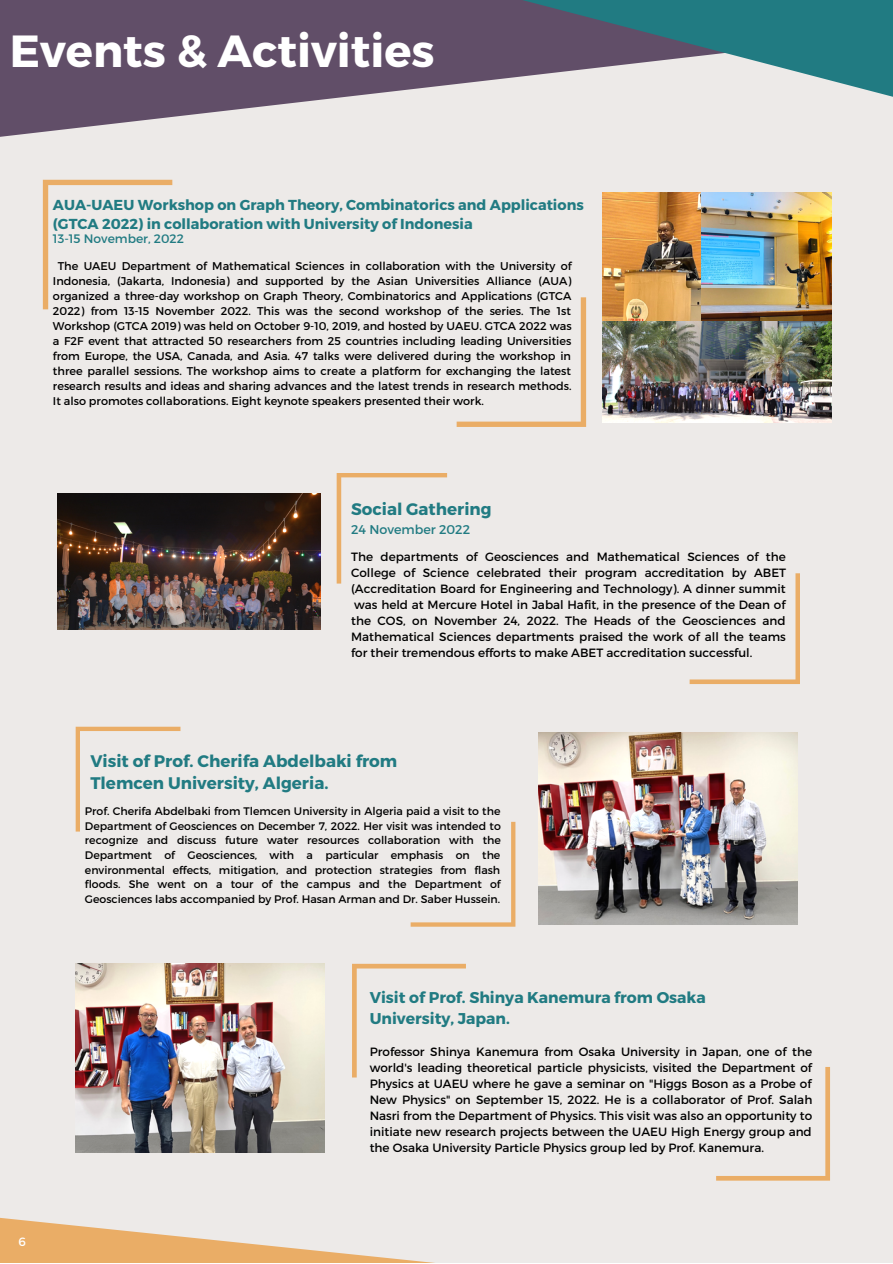
<style>
.page{position:relative;width:893px;height:1264px;background:#fff}
.page>*{position:absolute;margin:0;border:0;box-sizing:border-box;transform-origin:0 0}
.t1{font:700 45px "Montserrat";color:#fff}
.t2{font:700 16.8px/22.5px "Montserrat";color:#217b82}
.t3{font:700 16.65px "Montserrat";color:#217b82}
.t4{font:700 15.6px/21.3px "Montserrat";color:#217b82}
.t5{font:700 14.4px/19.4px "Montserrat";color:#217b82}
.t6{font:12.6px "Montserrat";color:#217b82}
.t7{font:12.3px "Montserrat";color:#217b82}
.t8{font:12px/15.9px "Montserrat";color:#000;text-align:justify}
.t9{font:12px "Montserrat";color:#fff}
.t10{font:11.25px/15px "Montserrat";color:#000;text-align:justify}
.t11{font:10.95px/14.5px "Montserrat";color:#000;text-align:justify}
</style>
<div class="page">
<div style="left:0;top:0;width:892px;height:1262px;background:#edeae8"></div>
<svg style="left:0;top:0;width:197px;height:137px;background:#6c5b72"></svg>
<svg style="left:197px;top:0;width:695px;height:238px"></svg>
<svg style="left:0;top:1217px;width:425px;height:45px"></svg>
<svg style="left:689px;top:573px;width:110px;height:111px"></svg>
<svg style="left:336px;top:473px;width:111px;height:110px"></svg>
<svg style="left:410px;top:821px;width:105px;height:105px"></svg>
<svg style="left:76px;top:726px;width:104px;height:105px"></svg>
<svg style="left:456px;top:297px;width:130px;height:130px"></svg>
<svg style="left:43px;top:180px;width:129px;height:129px"></svg>
<img style="left:602px;top:321px;width:229px;height:101px">
<img style="left:602px;top:192px;width:99px;height:129px">
<img style="left:701px;top:192px;width:130px;height:129px">
<img style="left:57px;top:493px;width:263px;height:136px">
<img style="left:538px;top:732px;width:259px;height:192px">
<svg style="left:716px;top:1067px;width:114px;height:113px"></svg>
<svg style="left:352px;top:963px;width:114px;height:114px"></svg>
<img style="left:75px;top:963px;width:250px;height:189px">
<h1 class="t1" style="left:10px;top:22px;width:426px">Events &amp; Activities</h1>
<p class="t5" style="left:53px;top:194px;width:532px">AUA-UAEU Workshop on Graph Theory, Combinatorics and Applications (GTCA 2022) in collaboration with University of Indonesia</p>
<p class="t7" style="left:53px;top:231px;width:132px">13-15 November, 2022</p>
<p class="t10" style="left:53px;top:258px;width:520px;text-indent:5px">The UAEU Department of Mathematical Sciences in collaboration with the University of Indonesia, (Jakarta, Indonesia) and supported by the Asian Universities Alliance (AUA) organized a three-day workshop on Graph Theory, Combinatorics and Applications (GTCA 2022) from 13-15 November 2022. This was the second workshop of the series. The 1st Workshop (GTCA 2019) was held on October 9-10, 2019, and hosted by UAEU. GTCA 2022 was a F2F event that attracted 50 researchers from 25 countries including leading Universities from Europe, the USA, Canada, and Asia. 47 talks were delivered during the workshop in three parallel sessions. The workshop aims to create a platform for exchanging the latest research results and ideas and sharing advances and the latest trends in research methods.<br>It also promotes collaborations. Eight keynote speakers presented their work.</p>
<h3 class="t3" style="left:351px;top:498px;width:142px">Social Gathering</h3>
<p class="t6" style="left:351px;top:521px;width:120px">24 November 2022</p>
<p class="t8" style="left:351px;top:548px;width:436px">The departments of Geosciences and Mathematical Sciences of the College of Science celebrated their program accreditation by ABET (Accreditation Board for Engineering and Technology). A dinner summit was held at Mercure Hotel in Jabal Hafit, in the presence of the Dean of the COS, on November 24, 2022. The Heads of the Geosciences and Mathematical Sciences departments praised the work of all the teams for their tremendous efforts to make ABET accreditation successful.</p>
<h2 class="t2" style="left:90px;top:748px;width:308px">Visit of Prof. Cherifa Abdelbaki from<br>Tlemcen University, Algeria.</h2>
<p class="t11" style="left:85px;top:803px;width:417px">Prof. Cherifa Abdelbaki from Tlemcen University in Algeria paid a visit to the Department of Geosciences on December 7, 2022. Her visit was intended to recognize and discuss future water resources collaboration with the Department of Geosciences, with a particular emphasis on the environmental effects, mitigation, and protection strategies from flash floods. She went on a tour of the campus and the Department of Geosciences labs accompanied by Prof. Hasan Arman and Dr. Saber Hussein.</p>
<p class="t9" style="left:18px;top:1234px;width:9px">6</p>
<h3 class="t4" style="left:369px;top:986px;width:337px">Visit of Prof. Shinya Kanemura from Osaka<br>University, Japan.</h3>
<p class="t8" style="left:369px;top:1043px;width:444px">Professor Shinya Kanemura from Osaka University in Japan, one of the world's leading theoretical particle physicists, visited the Department of Physics at UAEU where he gave a seminar on "Higgs Boson as a Probe of New Physics" on September 15, 2022. He is a collaborator of Prof. Salah Nasri from the Department of Physics. This visit was also an opportunity to initiate new research projects between the UAEU High Energy group and the Osaka University Particle Physics group led by Prof. Kanemura.</p>
</div>
